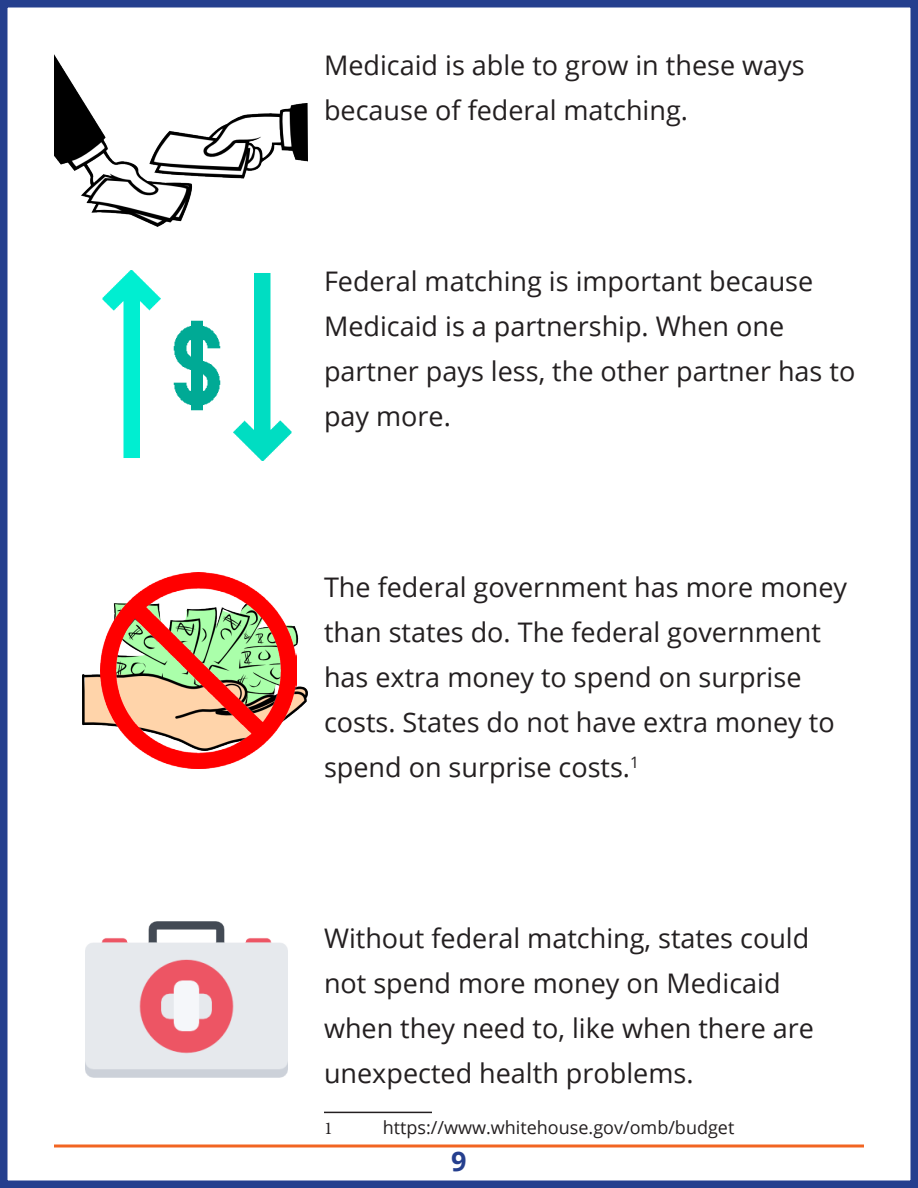
<style>
.page{position:relative;width:918px;height:1188px;background:#fff}
.page>*{position:absolute;margin:0;border:0;box-sizing:border-box;transform-origin:0 0}
.Body_Text__P{font:27px/45px "Open Sans";color:#231f20}
.t1{font:700 27px "Open Sans";color:#253f8e}
.t2{font:18px "Open Sans";color:#231f20}
.t3{font:18px "Minion Pro";color:#231f20}
</style>
<div class="page">
<div style="left:0;top:0;width:918px;height:1188px;border:8px solid #253f8e"></div>
<svg style="left:54px;top:1144px;width:810px;height:4px;background:#f58b59"></svg>
<hr style="left:324px;top:1112px;width:108px;height:1px;background:#231f20">
<img style="left:54px;top:55px;width:254px;height:171px">
<img style="left:102px;top:270px;width:190px;height:191px">
<img style="left:83px;top:632px;width:225px;height:94px">
<img style="left:101px;top:572px;width:196px;height:196px">
<img style="left:85px;top:921px;width:203px;height:157px">
<p class="Body_Text__P" style="left:324px;top:42px;width:482px">Medicaid is able to grow in these ways because of federal matching.</p>
<p class="Body_Text__P" style="left:324px;top:258px;width:533px">Federal matching is important because<br>Medicaid is a partnership. When one partner pays less, the other partner has to pay more.</p>
<p class="Body_Text__P" style="left:324px;top:564px;width:525px">The federal government has more money than states do. The federal government has extra money to spend on surprise costs. States do not have extra money to spend on surprise costs.<sup>1</sup></p>
<p class="Body_Text__P" style="left:324px;top:915px;width:492px">Without federal matching, states could not spend more money on Medicaid when they need to, like when there are unexpected health problems.</p>
<p class="t3" style="left:324px;top:1116px;width:10px">1</p>
<p class="t2" style="left:383px;top:1115px;width:353px">https://www.whitehouse.gov/omb/budget</p>
<p class="t1" style="left:451px;top:1142px;width:17px">9</p>
</div>
